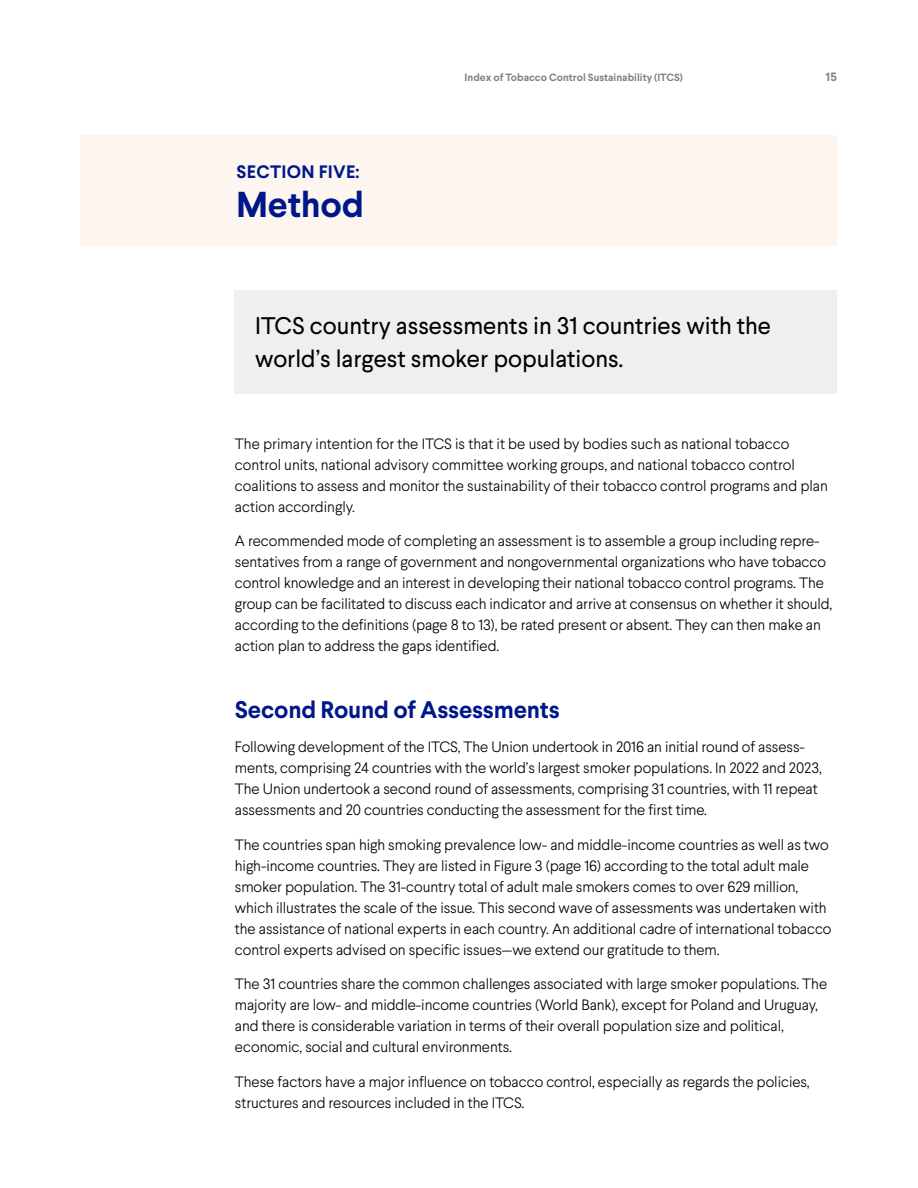
<style>
.page{position:relative;width:918px;height:1188px;background:#fff}
.page>*{position:absolute;margin:0;border:0;box-sizing:border-box;transform-origin:0 0}
.t1{font:700 36px "Larsseit";letter-spacing:-.01em;color:#001789}
.t2{font:24px/33px "Larsseit";color:#000}
.t3{font:700 24px "Larsseit";letter-spacing:-.01em;color:#001789}
.t4{font:700 18px "Larsseit";letter-spacing:.02em;color:#001789}
.t5{font:300 15px/21px "Larsseit";letter-spacing:-.005em;color:#000}
.t6{font:700 12px "Larsseit";color:#808285}
.t7{font:700 10.5px "Larsseit";color:#808285}
</style>
<div class="page">
<div style="left:235px;top:290px;width:602px;height:103px;background:#efeff0"></div>
<div style="left:81px;top:135px;width:756px;height:111px;background:#fdf5f0"></div>
<p class="t4" style="left:237px;top:160px;width:125px">SECTION FIVE:</p>
<h1 class="t1" style="left:236px;top:181px;width:130px">Method</h1>
<p class="t7" style="left:465px;top:71px;width:220px">Index of Tobacco Control Sustainability (ITCS)</p>
<p class="t6" style="left:826px;top:69px;width:13px">15</p>
<h2 class="t2" style="left:255px;top:309px;width:518px">ITCS country assessments in 31 countries with the world’s largest smoker populations.</h2>
<p class="t5" style="left:235px;top:433px;width:595px">The primary intention for the ITCS is that it be used by bodies such as national tobacco control units, national advisory committee working groups, and national tobacco control coalitions to assess and monitor the sustainability of their tobacco control programs and plan action accordingly.</p>
<p class="t5" style="left:235px;top:531px;width:599px">A recommended mode of completing an assessment is to assemble a group including repre&shy;sentatives from a range of government and nongovernmental organizations who have tobacco control knowledge and an interest in developing their national tobacco control programs. The group can be facilitated to discuss each indicator and arrive at consensus on whether it should, according to the definitions (page 8 to 13), be rated present or absent. They can then make an action plan to address the gaps identified.</p>
<h2 class="t3" style="left:235px;top:694px;width:326px">Second Round of Assessments</h2>
<p class="t5" style="left:235px;top:736px;width:589px">Following development of the ITCS, The Union undertook in 2016 an initial round of assess&shy;ments, comprising 24 countries with the world’s largest smoker populations. In 2022 and 2023, The Union undertook a second round of assessments, comprising 31 countries, with 11 repeat assessments and 20 countries conducting the assessment for the first time.</p>
<p class="t5" style="left:235px;top:834px;width:598px">The countries span high smoking prevalence low- and middle-income countries as well as two high-income countries. They are listed in Figure 3 (page 16) according to the total adult male smoker population. The 31-country total of adult male smokers comes to over 629 million, which illustrates the scale of the issue. This second wave of assessments was undertaken with the assistance of national experts in each country. An additional cadre of international tobacco control experts advised on specific issues—we extend our gratitude to them.</p>
<p class="t5" style="left:235px;top:973px;width:594px">The 31 countries share the common challenges associated with large smoker populations. The majority are low- and middle-income countries (World Bank), except for Poland and Uruguay, and there is considerable variation in terms of their overall population size and political, economic, social and cultural environments.</p>
<p class="t5" style="left:235px;top:1071px;width:576px">These factors have a major influence on tobacco control, especially as regards the policies, structures and resources included in the ITCS.</p>
</div>
